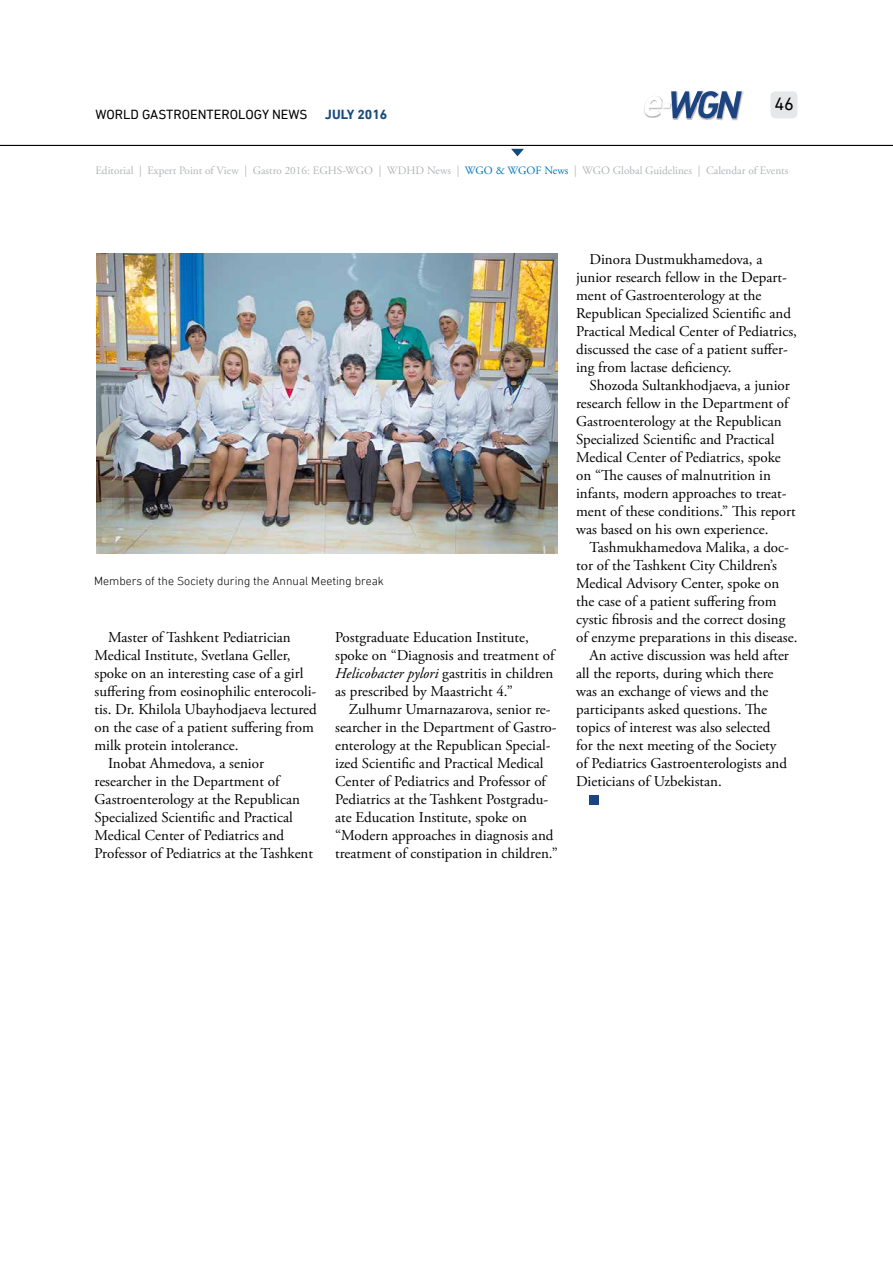
<style>
.page{position:relative;width:893px;height:1263px;background:#fff}
.page>*{position:absolute;margin:0;border:0;box-sizing:border-box;transform-origin:0 0}
.t1{font:18px "DIN Next LT Pro";color:#000}
.Body{font:15px/18px "Adobe Garamond Pro";color:#000}
.t2{font:13.5px "DIN Next LT Pro";color:#000}
.t3{font:700 13.5px "DIN Next LT Pro";color:#174a7c}
.Author_bio{font:300 12px "DIN Next LT Pro";color:#000}
.t4{font:11.25px "Adobe Garamond Pro";color:#b1b4b6}
.s1{color:#0074bc}
.s2{font-style:italic}
</style>
<div class="page">
<img style="left:672px;top:91px;width:71px;height:29px">
<img style="left:697px;top:118px;width:8px;height:2px">
<svg style="left:645px;top:91px;width:97px;height:27px"></svg>
<div style="left:770px;top:91px;width:27px;height:27px;background:#e6e7e8;border-radius:5px"></div>
<hr style="left:0;top:145px;width:893px;height:1px;background:#000">
<svg style="left:511px;top:149px;width:13px;height:7px"></svg>
<img style="left:96px;top:254px;width:462px;height:300px">
<div style="left:590px;top:795px;width:9px;height:9px;background:#1c4480"></div>
<p class="t2" style="left:95px;top:106px;width:214px">WORLD GASTROENTEROLOGY NEWS</p>
<p class="t3" style="left:325px;top:106px;width:64px">JULY 2016</p>
<p class="t1" style="left:774px;top:93px;width:21px">46</p>
<p class="t4" style="left:95px;top:164px;width:694px">Editorial | Expert Point of View | Gastro 2016: EGHS-WGO | WDHD News | <span class="s1">WGO &amp; WGOF News</span> | WGO Global Guidelines | Calendar of Events</p>
<p class="Author_bio" style="left:94px;top:574px;width:291px">Members of the Society during the Annual Meeting break</p>
<p class="Body" style="left:94px;top:629px;width:224px;text-indent:14px">Master of Tashkent Pediatrician Medical Institute, Svetlana Geller, spoke on an interesting case of a girl suffering from eosinophilic enterocoli&shy;tis. Dr. Khilola Ubayhodjaeva lectured on the case of a patient suffering from milk protein intolerance.</p>
<p class="Body" style="left:94px;top:755px;width:220px;text-indent:14px">Inobat Ahmedova, a senior researcher in the Department of Gastroenterology at the Republican Specialized Scientific and Practical Medical Center of Pediatrics and Professor of Pediatrics at the Tashkent</p>
<p class="Body" style="left:335px;top:629px;width:221px">Postgraduate Education Institute, spoke on “Diagnosis and treatment of <span class="s2">Helicobacter pylori</span> gastritis in children as prescribed by Maastricht 4.”</p>
<p class="Body" style="left:335px;top:701px;width:224px;text-indent:14px">Zulhumr Umarnazarova, senior re&shy;searcher in the Department of Gastro&shy;enterology at the Republican Special&shy;ized Scientific and Practical Medical Center of Pediatrics and Professor of Pediatrics at the Tashkent Postgradu&shy;ate Education Institute, spoke on “Modern approaches in diagnosis and treatment of constipation in children.”</p>
<p class="Body" style="left:576px;top:251px;width:222px;text-indent:14px">Dinora Dustmukhamedova, a junior research fellow in the Depart&shy;ment of Gastroenterology at the Republican Specialized Scientific and Practical Medical Center of Pediatrics, discussed the case of a patient suffer&shy;ing from lactase deficiency.</p>
<p class="Body" style="left:576px;top:377px;width:221px;text-indent:14px">Shozoda Sultankhodjaeva, a junior research fellow in the Department of Gastroenterology at the Republican Specialized Scientific and Practical Medical Center of Pediatrics, spoke on “The causes of malnutrition in infants, modern approaches to treat&shy;ment of these conditions.” This report was based on his own experience.</p>
<p class="Body" style="left:576px;top:539px;width:223px;text-indent:14px">Tashmukhamedova Malika, a doc&shy;tor of the Tashkent City Children’s Medical Advisory Center, spoke on the case of a patient suffering from cystic fibrosis and the correct dosing of enzyme preparations in this disease.</p>
<p class="Body" style="left:576px;top:647px;width:214px;text-indent:14px">An active discussion was held after all the reports, during which there was an exchange of views and the participants asked questions. The topics of interest was also selected for the next meeting of the Society of Pediatrics Gastroenterologists and Dieticians of Uzbekistan.</p>
</div>
